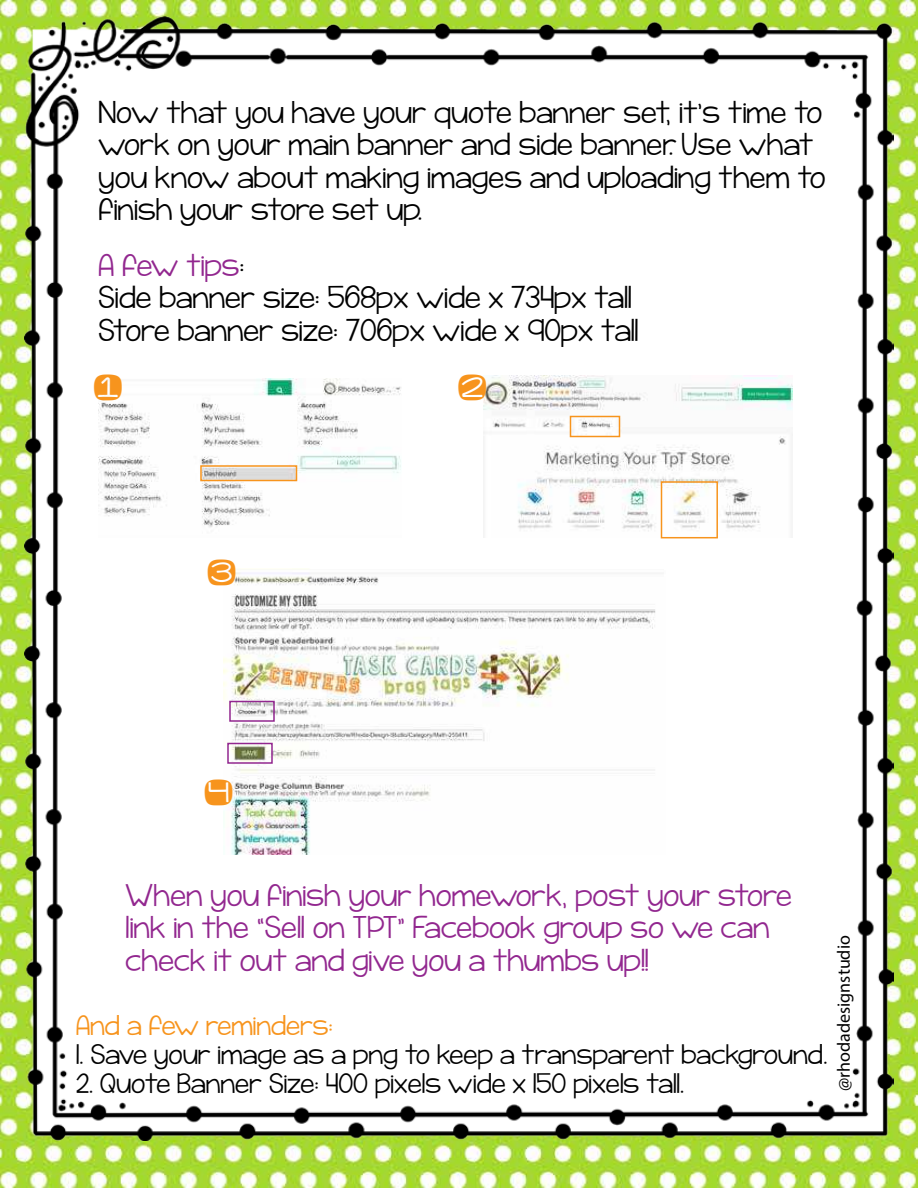
<style>
.page{position:relative;width:918px;height:1188px;background:#fff}
.page>*{position:absolute;margin:0;border:0;box-sizing:border-box;transform-origin:0 0}
.t1{font:27px/32.4px "KG Payphone";letter-spacing:.015em;color:#000}
.t2{font:27px/32.4px "KG Payphone";letter-spacing:.015em;color:#92278f}
.t3{font:27px "KG Geronimo Blocks";color:#f7941d}
.t4{font:24.15px "KG Payphone";letter-spacing:.01em;color:#000}
.t5{font:24.15px "KG Payphone";color:#f7941d}
.t6{font:18px "Myriad Pro";color:#000}
.s1{color:#92278f}
</style>
<div class="page">
<img style="left:0;top:0;width:918px;height:1188px">
<img style="left:24px;top:17px;width:870px;height:1124px">
<img style="left:99px;top:378px;width:303px;height:160px">
<img style="left:484px;top:376px;width:308px;height:162px">
<img style="left:223px;top:569px;width:443px;height:286px">
<div style="left:200px;top:465px;width:97px;height:16px;border:2px solid #f7941d"></div>
<div style="left:661px;top:481px;width:57px;height:57px;border:2px solid #f7941d"></div>
<div style="left:570px;top:416px;width:50px;height:21px;border:2px solid #f7941d"></div>
<div style="left:229px;top:701px;width:46px;height:21px;border:2px solid #92278f"></div>
<div style="left:227px;top:743px;width:46px;height:21px;border:2px solid #92278f"></div>
<p class="t1" style="left:99px;top:98px;width:728px">Now that you have your quote banner set, it’s time to work on your main banner and side banner. Use what you know about making images and uploading them to finish your store set up.</p>
<p class="t1" style="left:99px;top:251px;width:542px"><span class="s1">A few tips</span>:<br>Side banner size: 568px wide x 734px tall<br>Store banner size: 706px wide x 90px tall</p>
<p class="t3" style="left:95px;top:375px;width:28px">1</p>
<p class="t3" style="left:459px;top:375px;width:28px">2</p>
<p class="t3" style="left:209px;top:560px;width:28px">3</p>
<p class="t3" style="left:206px;top:780px;width:28px">4</p>
<p class="t2" style="left:126px;top:881px;width:667px">When you finish your homework, post your store link in the “Sell on TPT” Facebook group so we can check it out and give you a thumbs up!!</p>
<p class="t5" style="left:76px;top:1014px;width:258px">And a few reminders:</p>
<p class="t4" style="left:76px;top:1043px;width:753px">1. Save your image as a png to keep a transparent background.</p>
<p class="t4" style="left:76px;top:1072px;width:609px">2. Quote Banner Size: 400 pixels wide x 150 pixels tall.</p>
<p class="t6" style="left:837px;top:1091px;width:157px;rotate:-90deg">@rhodadesignstudio</p>
</div>
